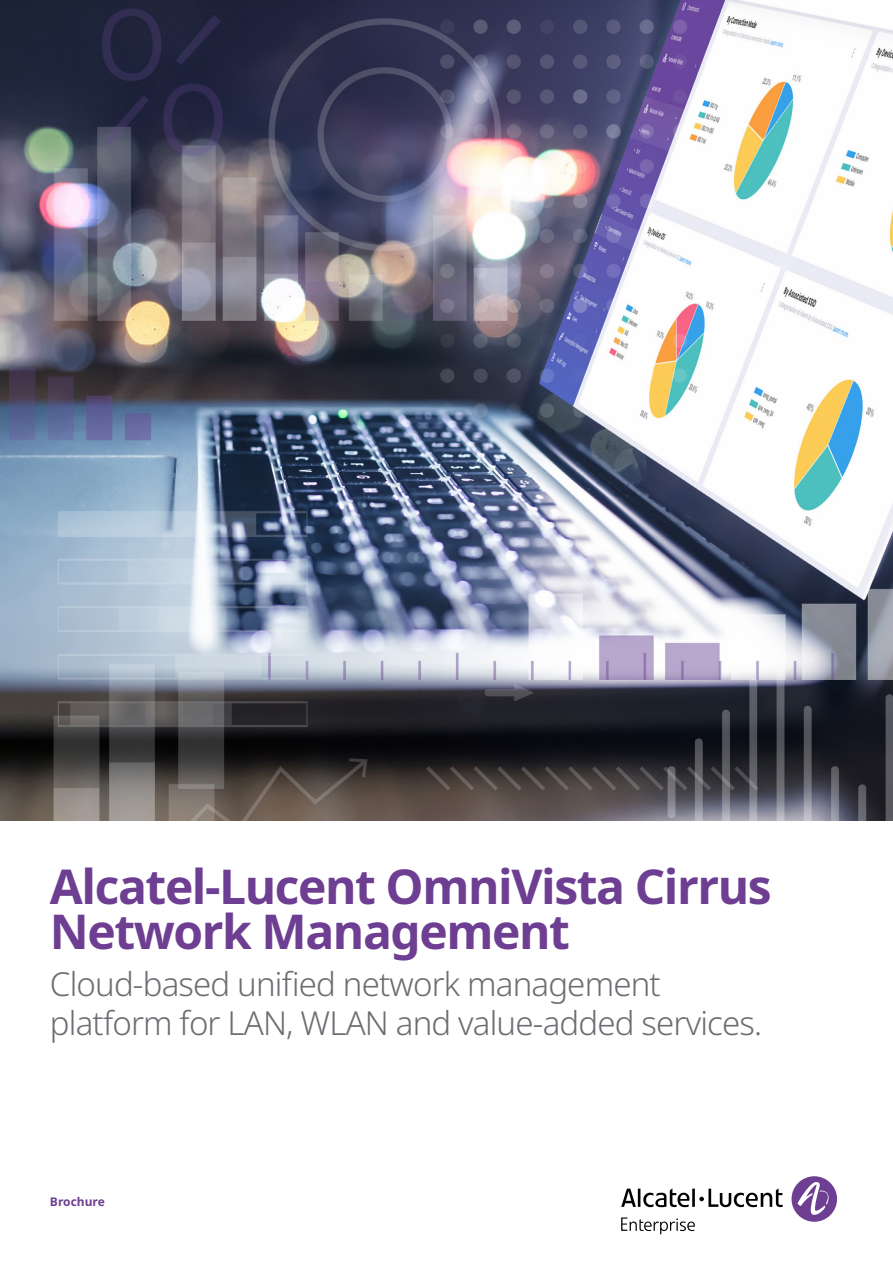
<style>
.page{position:relative;width:893px;height:1263px;background:#fff}
.page>*{position:absolute;margin:0;border:0;box-sizing:border-box;transform-origin:0 0}
.t1{font:700 48px/45px "Noto Sans";letter-spacing:-.03em;color:#6d3e91}
.t2{font:300 33px/39px "Noto Sans";letter-spacing:-.025em;color:#6a6d71}
.t3{font:700 12px "Noto Sans";color:#6d3e91}
</style>
<div class="page">
<img style="left:0;top:0;width:893px;height:821px">
<div style="left:791px;top:1176px;width:46px;height:46px;background:#6d3e91;border-radius:50%"></div>
<svg style="left:797px;top:1181px;width:34px;height:35px"></svg>
<svg style="left:621px;top:1188px;width:162px;height:19px"></svg>
<svg style="left:621px;top:1217px;width:74px;height:17px"></svg>
<h1 class="t1" style="left:50px;top:865px;width:723px">Alcatel-Lucent OmniVista Cirrus<br>Network Management</h1>
<p class="t2" style="left:50px;top:966px;width:714px">Cloud-based unified network management platform for LAN, WLAN and value-added services.</p>
<p class="t3" style="left:50px;top:1193px;width:56px">Brochure</p>
</div>
